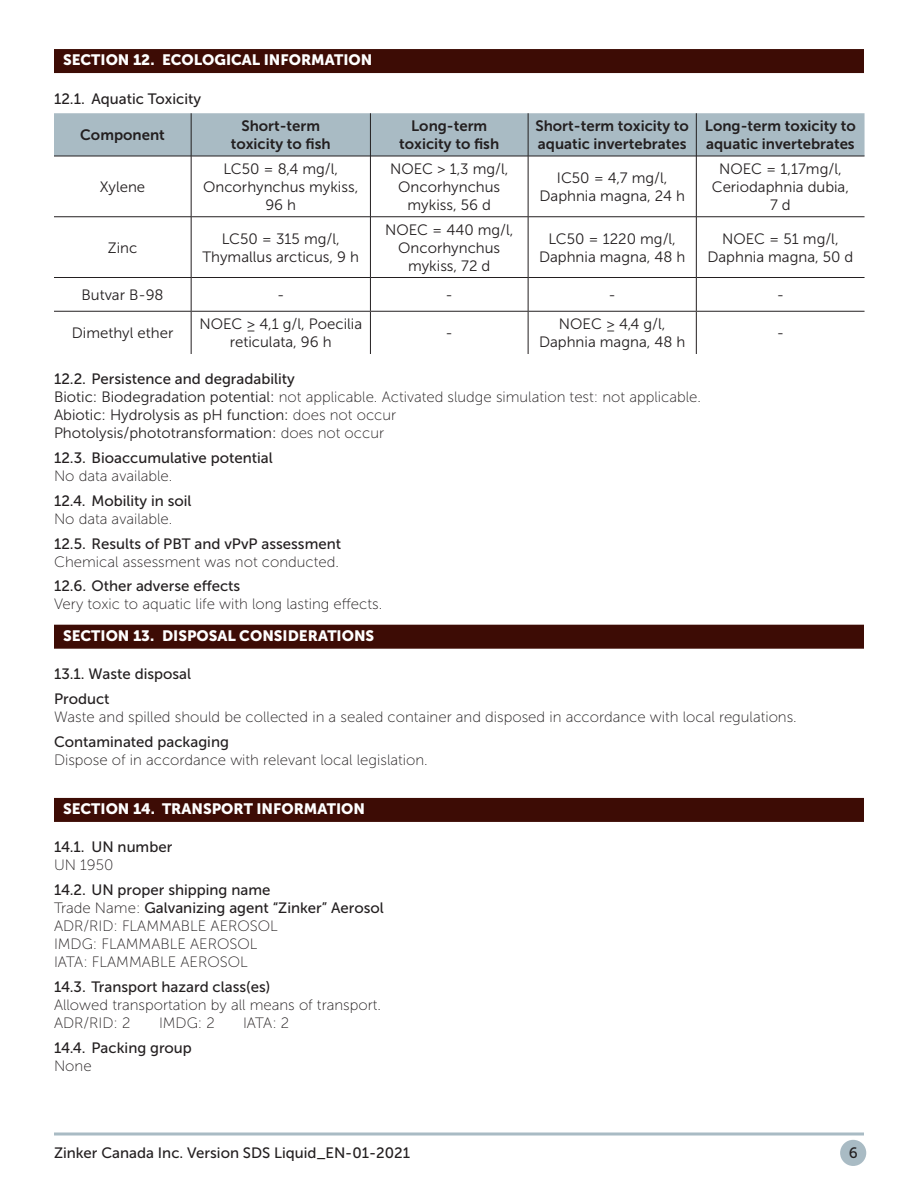
<style>
.page{position:relative;width:918px;height:1188px;background:#fff}
.page>*{position:absolute;margin:0;border:0;box-sizing:border-box;transform-origin:0 0}
.Body{font:15px "Museo Sans 100";color:#231f20}
.Body-2{font:15px/18px "Museo Sans 300";color:#231f20;text-align:center}
.Numbered_Section{font:15px "Museo Sans 500";color:#231f20}
.Body-3{font:15px/18px "Museo Sans 700";color:#231f20;text-align:center}
.Title_with_Rule{font:15px "Museo Sans 900";color:#fff}
.Body-4{font:15px "Museo Sans 500";color:#231f20}
.s1{font-family:"Museo Sans 300"}
.s2{font-family:"Museo Sans 100"}
</style>
<div class="page">
<div style="left:840px;top:1140px;width:26px;height:26px;background:#a9bbc4;border-radius:50%"></div>
<svg style="left:54px;top:1132px;width:810px;height:4px;background:#becbd2"></svg>
<div style="left:54px;top:49px;width:810px;height:24px;background:#3d0c05"></div>
<div style="left:54px;top:625px;width:810px;height:24px;background:#3d0c05"></div>
<div style="left:54px;top:798px;width:810px;height:24px;background:#3d0c05"></div>
<svg style="left:54px;top:113px;width:811px;height:241px"></svg>
<hr style="left:54px;top:156px;width:137px;height:1px;background:#231f20">
<hr style="left:191px;top:156px;width:179px;height:1px;background:#231f20">
<hr style="left:371px;top:156px;width:157px;height:1px;background:#231f20">
<hr style="left:528px;top:156px;width:168px;height:1px;background:#231f20">
<hr style="left:697px;top:156px;width:168px;height:1px;background:#231f20">
<hr style="left:54px;top:216px;width:137px;height:1px;background:#231f20">
<hr style="left:191px;top:216px;width:179px;height:1px;background:#231f20">
<hr style="left:371px;top:216px;width:157px;height:1px;background:#231f20">
<hr style="left:528px;top:216px;width:168px;height:1px;background:#231f20">
<hr style="left:697px;top:216px;width:168px;height:1px;background:#231f20">
<hr style="left:54px;top:277px;width:137px;height:1px;background:#231f20">
<hr style="left:191px;top:277px;width:179px;height:1px;background:#231f20">
<hr style="left:371px;top:277px;width:157px;height:1px;background:#231f20">
<hr style="left:528px;top:277px;width:168px;height:1px;background:#231f20">
<hr style="left:697px;top:277px;width:168px;height:1px;background:#231f20">
<hr style="left:191px;top:113px;width:1px;height:43px;background:#231f20">
<hr style="left:370px;top:113px;width:1px;height:43px;background:#231f20">
<hr style="left:528px;top:113px;width:1px;height:43px;background:#231f20">
<hr style="left:696px;top:113px;width:1px;height:43px;background:#231f20">
<hr style="left:191px;top:156px;width:1px;height:61px;background:#231f20">
<hr style="left:370px;top:156px;width:1px;height:61px;background:#231f20">
<hr style="left:528px;top:156px;width:1px;height:61px;background:#231f20">
<hr style="left:696px;top:156px;width:1px;height:61px;background:#231f20">
<hr style="left:191px;top:217px;width:1px;height:61px;background:#231f20">
<hr style="left:370px;top:217px;width:1px;height:61px;background:#231f20">
<hr style="left:528px;top:217px;width:1px;height:61px;background:#231f20">
<hr style="left:696px;top:217px;width:1px;height:61px;background:#231f20">
<hr style="left:191px;top:278px;width:1px;height:33px;background:#231f20">
<hr style="left:370px;top:278px;width:1px;height:33px;background:#231f20">
<hr style="left:528px;top:278px;width:1px;height:33px;background:#231f20">
<hr style="left:696px;top:278px;width:1px;height:33px;background:#231f20">
<hr style="left:191px;top:312px;width:1px;height:42px;background:#231f20">
<hr style="left:370px;top:312px;width:1px;height:42px;background:#231f20">
<hr style="left:528px;top:312px;width:1px;height:42px;background:#231f20">
<hr style="left:696px;top:312px;width:1px;height:42px;background:#231f20">
<hr style="left:54px;top:311px;width:137px;height:1px;background:#231f20">
<hr style="left:191px;top:311px;width:179px;height:1px;background:#231f20">
<hr style="left:370px;top:311px;width:158px;height:1px;background:#231f20">
<hr style="left:528px;top:311px;width:168px;height:1px;background:#231f20">
<hr style="left:696px;top:311px;width:169px;height:1px;background:#231f20">
<p class="Title_with_Rule" style="left:63px;top:51px;width:311px">SECTION 12. ECOLOGICAL INFORMATION</p>
<p class="Numbered_Section" style="left:54px;top:90px;width:149px">12.1. Aquatic Toxicity</p>
<p class="Body-3" style="left:80px;top:126px;width:86px">Component</p>
<p class="Body-3" style="left:231px;top:117px;width:101px">Short-term toxicity to fish</p>
<p class="Body-3" style="left:399px;top:117px;width:101px">Long-term toxicity to fish</p>
<p class="Body-3" style="left:535px;top:117px;width:155px;text-align:left">Short-term toxicity to aquatic invertebrates</p>
<p class="Body-3" style="left:705px;top:117px;width:152px;text-align:left">Long-term toxicity to aquatic invertebrates</p>
<p class="Body-2" style="left:100px;top:178px;width:47px">Xylene</p>
<p class="Body-2" style="left:203px;top:160px;width:157px">LC50 = 8,4 mg/l,<br>Oncorhynchus mykiss,<br>96 h</p>
<p class="Body-2" style="left:390px;top:160px;width:120px">NOEC &gt; 1,3 mg/l,<br>Oncorhynchus mykiss, 56 d</p>
<p class="Body-2" style="left:539px;top:169px;width:147px">IC50 = 4,7 mg/l,<br>Daphnia magna, 24 h</p>
<p class="Body-2" style="left:712px;top:160px;width:139px">NOEC = 1,17mg/l,<br>Ceriodaphnia dubia,<br>7 d</p>
<p class="Body-2" style="left:108px;top:239px;width:31px">Zinc</p>
<p class="Body-2" style="left:202px;top:230px;width:158px">LC50 = 315 mg/l,<br>Thymallus arcticus, 9 h</p>
<p class="Body-2" style="left:385px;top:221px;width:130px">NOEC = 440 mg/l,<br>Oncorhynchus mykiss, 72 d</p>
<p class="Body-2" style="left:539px;top:230px;width:148px">LC50 = 1220 mg/l,<br>Daphnia magna, 48 h</p>
<p class="Body-2" style="left:707px;top:230px;width:148px">NOEC = 51 mg/l,<br>Daphnia magna, 50 d</p>
<p class="Body-2" style="left:81px;top:286px;width:84px">Butvar B-98</p>
<p class="Body-2" style="left:277px;top:286px;width:9px">-</p>
<p class="Body-2" style="left:446px;top:286px;width:9px">-</p>
<p class="Body-2" style="left:609px;top:286px;width:9px">-</p>
<p class="Body-2" style="left:777px;top:286px;width:9px">-</p>
<p class="Body-2" style="left:72px;top:324px;width:103px">Dimethyl ether</p>
<p class="Body-2" style="left:199px;top:315px;width:164px">NOEC ≥ 4,1 g/l, Poecilia reticulata, 96 h</p>
<p class="Body-2" style="left:539px;top:315px;width:148px">NOEC ≥ 4,4 g/l,<br>Daphnia magna, 48 h</p>
<p class="Body-2" style="left:446px;top:324px;width:9px">-</p>
<p class="Body-2" style="left:777px;top:324px;width:9px">-</p>
<p class="Numbered_Section" style="left:54px;top:371px;width:242px">12.2. Persistence and degradability</p>
<p class="Body" style="left:54px;top:389px;width:649px"><span class="s1">Biotic: Biodegradation potential:</span> not applicable. Activated sludge simulation test: not applicable.</p>
<p class="Body-2" style="left:54px;top:406px;width:344px">Abiotic: Hydrolysis as pH function: <span class="s2">does not occur</span></p>
<p class="Body-2" style="left:54px;top:424px;width:332px">Photolysis/phototransformation: <span class="s2">does not occur</span></p>
<p class="Numbered_Section" style="left:54px;top:450px;width:220px">12.3. Bioaccumulative potential</p>
<p class="Body" style="left:54px;top:468px;width:120px">No data available.</p>
<p class="Numbered_Section" style="left:54px;top:493px;width:139px">12.4. Mobility in soil</p>
<p class="Body" style="left:54px;top:511px;width:120px">No data available.</p>
<p class="Numbered_Section" style="left:54px;top:535px;width:289px">12.5. Results of PBT and vPvP assessment</p>
<p class="Body" style="left:54px;top:554px;width:287px">Chemical assessment was not conducted.</p>
<p class="Numbered_Section" style="left:54px;top:578px;width:188px">12.6. Other adverse effects</p>
<p class="Body" style="left:54px;top:596px;width:330px">Very toxic to aquatic life with long lasting effects.</p>
<p class="Title_with_Rule" style="left:63px;top:627px;width:313px">SECTION 13. DISPOSAL CONSIDERATIONS</p>
<p class="Numbered_Section" style="left:54px;top:666px;width:139px">13.1. Waste disposal</p>
<p class="Numbered_Section" style="left:54px;top:691px;width:57px">Product</p>
<p class="Body" style="left:54px;top:709px;width:744px">Waste and spilled should be collected in a sealed container and disposed in accordance with local regulations.</p>
<p class="Numbered_Section" style="left:54px;top:733px;width:176px">Contaminated packaging</p>
<p class="Body" style="left:54px;top:752px;width:375px">Dispose of in accordance with relevant local legislation.</p>
<p class="Title_with_Rule" style="left:63px;top:800px;width:304px">SECTION 14. TRANSPORT INFORMATION</p>
<p class="Numbered_Section" style="left:54px;top:839px;width:120px">14.1. UN number</p>
<p class="Body" style="left:54px;top:857px;width:61px">UN 1950</p>
<p class="Numbered_Section" style="left:54px;top:882px;width:218px">14.2. UN proper shipping name</p>
<p class="Body-4" style="left:54px;top:900px;width:331px"><span class="s2">Trade Name:</span> Galvanizing agent “Zinker” Aerosol</p>
<p class="Body" style="left:54px;top:918px;width:225px">ADR/RID: FLAMMABLE AEROSOL</p>
<p class="Body" style="left:54px;top:936px;width:205px">IMDG: FLAMMABLE AEROSOL</p>
<p class="Body" style="left:54px;top:954px;width:195px">IATA: FLAMMABLE AEROSOL</p>
<p class="Numbered_Section" style="left:54px;top:979px;width:218px">14.3. Transport hazard class(es)</p>
<p class="Body" style="left:54px;top:997px;width:329px">Allowed transportation by all means of transport.</p>
<p class="Body" style="left:54px;top:1015px;width:78px">ADR/RID: 2</p>
<p class="Body" style="left:159px;top:1015px;width:57px">IMDG: 2</p>
<p class="Body" style="left:243px;top:1015px;width:48px">IATA: 2</p>
<p class="Numbered_Section" style="left:54px;top:1039px;width:139px">14.4. Packing group</p>
<p class="Body" style="left:54px;top:1058px;width:39px">None</p>
<p class="Body-4" style="left:54px;top:1144px;width:358px">Zinker Canada Inc. Version SDS Liquid_EN-01-2021</p>
<p class="Body-4" style="left:849px;top:1144px;width:10px">6</p>
</div>
